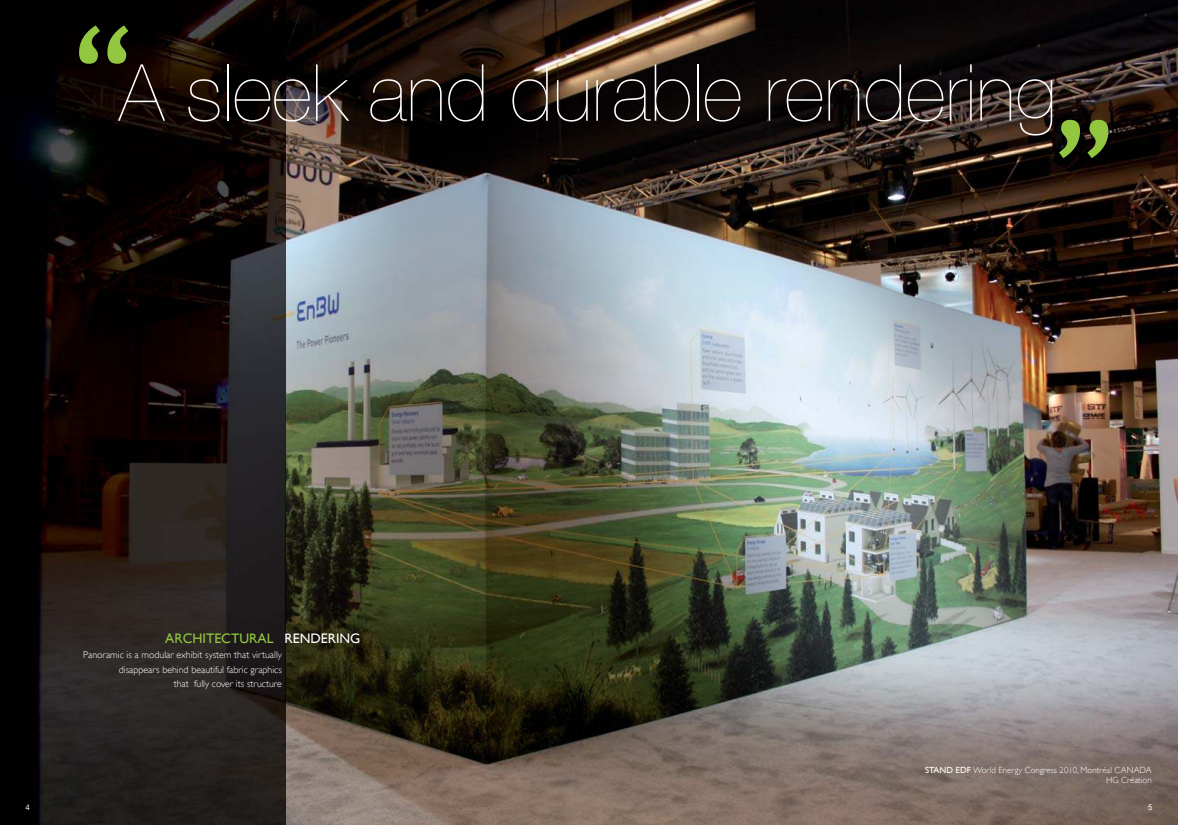
<style>
.page{position:relative;width:1178px;height:825px;background:#fff}
.page>*{position:absolute;margin:0;border:0;box-sizing:border-box;transform-origin:0 0}
.t1{font:200 78.9px "Helvetica Neue";color:#fff}
.t2{font:13.8px "Gill Sans";color:#92c73f}
.t3{font:13.8px "Gill Sans";color:#fff}
.t4{font:300 9.9px/14.9px "Gill Sans";color:#fff;text-align:right}
.t5{font:300 8.85px/10.6px "Gill Sans";color:#fff;text-align:right}
.t6{font:7.95px "Helvetica Neue";color:#fff}
.s1{font-weight:400}
</style>
<div class="page">
<img style="left:285px;top:0;width:893px;height:825px">
<svg style="left:0;top:0;width:285px;height:825px;background:#161110"></svg>
<svg style="left:79px;top:25px;width:49px;height:39px;background:#4b6420"></svg>
<svg style="left:1059px;top:120px;width:49px;height:38px;background:#4f6923"></svg>
<h1 class="t1" style="left:119px;top:63px;width:939px">A sleek and durable rendering</h1>
<h2 class="t2" style="left:165px;top:633px;width:110px">ARCHITECTURAL</h2>
<p class="t4" style="left:83px;top:648px;width:200px">Panoramic is a modular exhibit system that virtually disappears behind beautiful fabric graphics<br>that fully cover its structure</p>
<h2 class="t3" style="left:284px;top:633px;width:78px">RENDERING</h2>
<p class="t5" style="left:925px;top:765px;width:228px"><span class="s1">STAND EDF</span> World Energy Congress 2010, Montréal CANADA<br>HG Création</p>
<p class="t6" style="left:26px;top:802px;width:6px">4</p>
<p class="t6" style="left:1148px;top:802px;width:6px">5</p>
</div>
